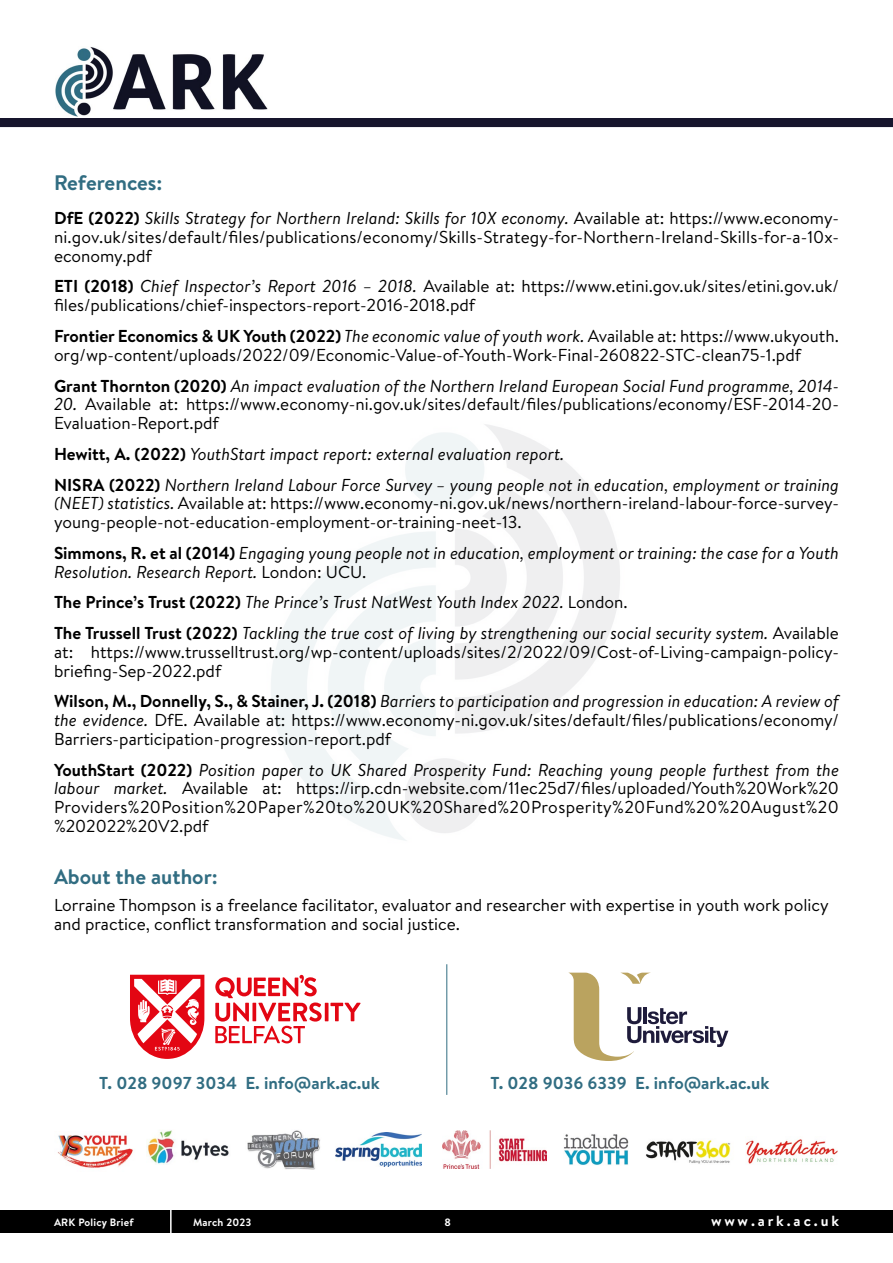
<style>
.page{position:relative;width:893px;height:1263px;background:#fff}
.page>*{position:absolute;margin:0;border:0;box-sizing:border-box;transform-origin:0 0}
.t1{font:700 21px "Brandon Text";color:#316d82}
.t2{font:17.25px/18.8px "Brandon Text";color:#000}
.t3{font:italic 17.25px/30.8px "Brandon Text";color:#000}
.t4{font:700 17.25px "Brandon Text";color:#316d82}
.t5{font:700 14.7px "Brandon Text";letter-spacing:.19em;color:#fff}
.t6{font:700 10.65px "Brandon Text";letter-spacing:.02em;color:#fff}
.s1{font-weight:700}
.s2{font-style:italic}
.s3{font-weight:700;font-style:normal}
.s4{font-style:normal}
</style>
<div class="page">
<div style="left:0;top:118px;width:893px;height:9px;background:#17152d"></div>
<img style="left:55px;top:47px;width:213px;height:69px">
<div style="left:0;top:1210px;width:893px;height:23px;background:#000"></div>
<hr style="left:170px;top:1209px;width:2px;height:27px;background:#fff">
<svg style="left:130px;top:975px;width:74px;height:84px"></svg>
<hr style="left:325px;top:1003px;width:3px;height:18px;background:#e30613">
<svg style="left:330px;top:1003px;width:31px;height:18px"></svg>
<svg style="left:215px;top:975px;width:107px;height:68px"></svg>
<hr style="left:446px;top:964px;width:1px;height:131px;background:#316d82">
<svg style="left:569px;top:973px;width:159px;height:88px"></svg>
<img style="left:646px;top:1140px;width:85px;height:24px">
<img style="left:746px;top:1139px;width:92px;height:25px">
<img style="left:336px;top:1132px;width:86px;height:34px">
<img style="left:443px;top:1130px;width:104px;height:38px">
<img style="left:247px;top:1130px;width:73px;height:39px">
<img style="left:564px;top:1134px;width:64px;height:31px">
<img style="left:57px;top:1135px;width:76px;height:33px">
<img style="left:147px;top:1130px;width:82px;height:34px">
<p class="t1" style="left:54px;top:169px;width:110px">References:</p>
<p class="t2" style="left:54px;top:208px;width:786px;text-align:justify"><span class="s1">DfE (2022)</span> <span class="s2">Skills Strategy for Northern Ireland: Skills for 10X economy.</span> Available at: https://www.economy&shy;ni.gov.uk/sites/default/files/publications/economy/Skills-Strategy-for-Northern-Ireland-Skills-for-a-10x&shy;economy.pdf</p>
<p class="t2" style="left:54px;top:277px;width:786px"><span class="s1">ETI (2018)</span> <span class="s2">Chief Inspector’s Report 2016 – 2018.</span> Available at: https://www.etini.gov.uk/sites/etini.gov.uk/ files/publications/chief-inspectors-report-2016-2018.pdf</p>
<p class="t2" style="left:54px;top:326px;width:786px"><span class="s1">Frontier Economics &amp; UK Youth (2022)</span> <span class="s2">The economic value of youth work.</span> Available at: https://www.ukyouth. org/wp-content/uploads/2022/09/Economic-Value-of-Youth-Work-Final-260822-STC-clean75-1.pdf</p>
<p class="t3" style="left:54px;top:370px;width:786px"><span class="s3">Grant Thornton (2020)</span> An impact evaluation of the Northern Ireland European Social Fund programme, 2014-</p>
<p class="t2" style="left:54px;top:394px;width:786px"><span class="s2">20.</span> Available at: https://www.economy-ni.gov.uk/sites/default/files/publications/economy/ESF-2014-20-<br>Evaluation-Report.pdf</p>
<p class="t3" style="left:54px;top:438px;width:786px"><span class="s3">Hewitt, A. (2022)</span> YouthStart impact report: external evaluation report.<br><span class="s3">NISRA (2022)</span> Northern Ireland Labour Force Survey – young people not in education, employment or training</p>
<p class="t2" style="left:54px;top:493px;width:786px"><span class="s2">(NEET) statistics.</span> Available at: https://www.economy-ni.gov.uk/news/northern-ireland-labour-force-survey&shy;young-people-not-education-employment-or-training-neet-13.</p>
<p class="t3" style="left:54px;top:543px;width:786px;line-height:18.8px"><span class="s3">Simmons, R. et al (2014)</span> Engaging young people not in education, employment or training: the case for a Youth<br>Resolution. Research Report. <span class="s4">London: UCU.</span></p>
<p class="t3" style="left:54px;top:586px;width:786px"><span class="s3">The Prince’s Trust (2022)</span> The Prince’s Trust NatWest Youth Index 2022. <span class="s4">London.<br></span><span class="s3">The Trussell Trust (2022)</span> Tackling the true cost of living by strengthening our social security system. <span class="s4">Available</span></p>
<p class="t2" style="left:54px;top:642px;width:786px">at: https://www.trusselltrust.org/wp-content/uploads/sites/2/2022/09/Cost-of-Living-campaign-policy&shy;briefing-Sep-2022.pdf</p>
<p class="t2" style="left:54px;top:691px;width:787px;text-align:justify"><span class="s1">Wilson, M., Donnelly, S., &amp; Stainer, J. (2018)</span> <span class="s2">Barriers to participation and progression in education: A review of the evidence.</span> DfE. Available at: https://www.economy-ni.gov.uk/sites/default/files/publications/economy/ Barriers-participation-progression-report.pdf</p>
<p class="t2" style="left:54px;top:760px;width:786px;text-align:justify"><span class="s1">YouthStart (2022)</span> <span class="s2">Position paper to UK Shared Prosperity Fund: Reaching young people furthest from the labour market.</span> Available at: https://irp.cdn-website.com/11ec25d7/files/uploaded/Youth%20Work%20<br>Providers%20Position%20Paper%20to%20UK%20Shared%20Prosperity%20Fund%20%20August%20 %202022%20V2.pdf</p>
<p class="t1" style="left:54px;top:861px;width:165px">About the author:</p>
<p class="t2" style="left:54px;top:894px;width:776px;line-height:19.5px">Lorraine Thompson is a freelance facilitator, evaluator and researcher with expertise in youth work policy and practice, conflict transformation and social justice.</p>
<p class="t4" style="left:99px;top:1071px;width:282px">T. 028 9097 3034 E. info@ark.ac.uk</p>
<p class="t4" style="left:490px;top:1071px;width:280px">T. 028 9036 6339 E. info@ark.ac.uk</p>
<p class="t6" style="left:54px;top:1215px;width:81px">ARK Policy Brief</p>
<p class="t6" style="left:193px;top:1215px;width:60px">March 2023</p>
<p class="t6" style="left:444px;top:1215px;width:8px">8</p>
<p class="t5" style="left:711px;top:1210px;width:129px">www.ark.ac.uk</p>
</div>
